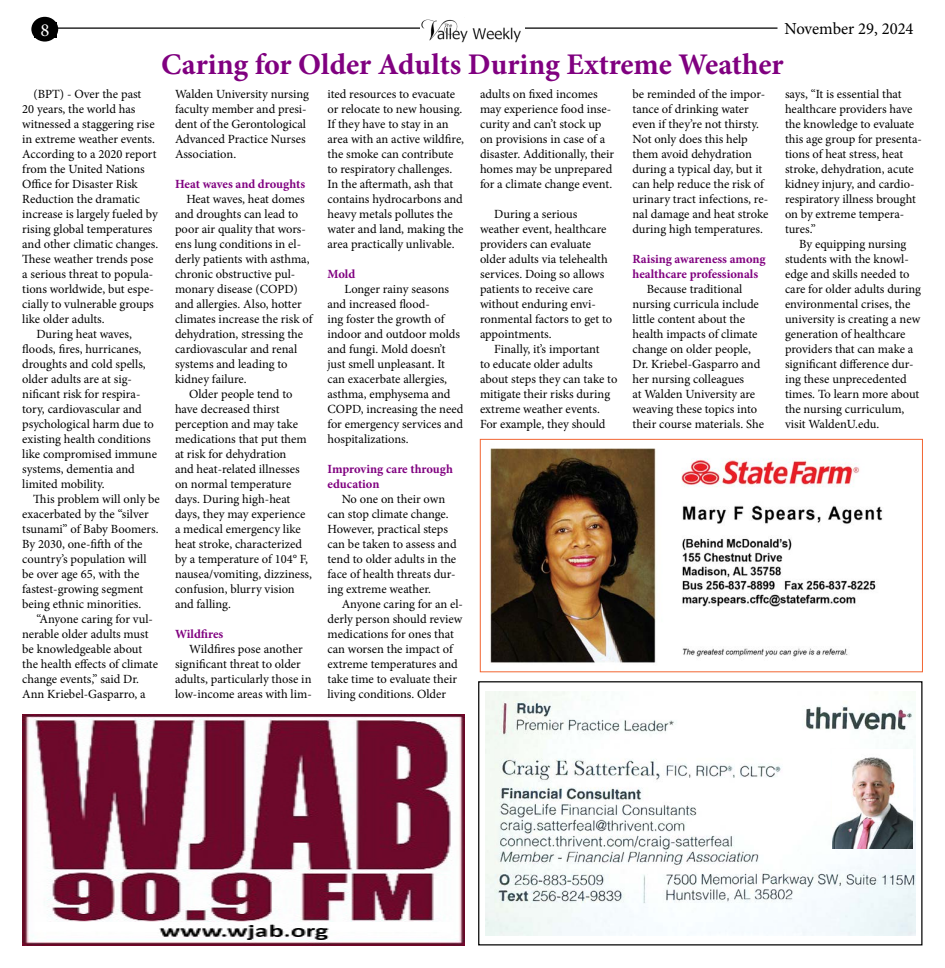
<style>
.page{position:relative;width:945px;height:968px;background:#fff}
.page>*{position:absolute;margin:0;border:0;box-sizing:border-box;transform-origin:0 0}
.t1{font:700 30px "Minion Pro";color:#800080}
.t2{font:18.38px "Minion Pro";color:#fff}
.t3{font:16.88px "Minion Pro";color:#000}
.t4{font:12.5px/15px "Minion Pro";color:#000}
.t5{font:700 12.5px/15px "Minion Pro";letter-spacing:-.005em;color:#800080}
</style>
<div class="page">
<svg style="left:31px;top:17px;width:27px;height:25px"></svg>
<div style="left:34px;top:22px;width:22px;height:16px;background:#000"></div>
<hr style="left:54px;top:27px;width:724px;height:2px;background:#000">
<img style="left:420px;top:19px;width:104px;height:24px">
<img style="left:490px;top:448px;width:393px;height:215px">
<div style="left:480px;top:439px;width:443px;height:233px;border:1px solid #f26531"></div>
<img style="left:22px;top:714px;width:443px;height:231px">
<img style="left:485px;top:691px;width:431px;height:244px">
<div style="left:478px;top:681px;width:445px;height:264px;border:1px solid #000"></div>
<img style="left:833px;top:750px;width:79px;height:98px">
<h2 class="t2" style="left:40px;top:17px;width:11px">8</h2>
<h3 class="t3" style="left:785px;top:17px;width:131px">November 29, 2024</h3>
<h1 class="t1" style="left:161px;top:44px;width:624px">Caring for Older Adults During Extreme Weather</h1>
<p class="t4" style="left:34px;top:86px;width:109px">(BPT) - Over the past</p>
<p class="t4" style="left:22px;top:101px;width:115px">20 years, the world has</p>
<p class="t4" style="left:22px;top:116px;width:134px">witnessed a staggering rise</p>
<p class="t4" style="left:22px;top:131px;width:134px">in extreme weather events.</p>
<p class="t4" style="left:22px;top:146px;width:136px">According to a 2020 report</p>
<p class="t4" style="left:22px;top:161px;width:124px">from the United Nations</p>
<p class="t4" style="left:22px;top:176px;width:117px">Office for Disaster Risk</p>
<p class="t4" style="left:22px;top:191px;width:119px">Reduction the dramatic</p>
<p class="t4" style="left:22px;top:206px;width:137px">increase is largely fueled by</p>
<p class="t4" style="left:22px;top:221px;width:132px">rising global temperatures</p>
<p class="t4" style="left:22px;top:236px;width:138px">and other climatic changes.</p>
<p class="t4" style="left:22px;top:251px;width:133px">These weather trends pose</p>
<p class="t4" style="left:22px;top:266px;width:133px">a serious threat to popula-</p>
<p class="t4" style="left:22px;top:281px;width:133px">tions worldwide, but espe-</p>
<p class="t4" style="left:22px;top:296px;width:133px">cially to vulnerable groups</p>
<p class="t4" style="left:22px;top:311px;width:84px">like older adults.</p>
<p class="t4" style="left:36px;top:326px;width:97px">During heat waves,</p>
<p class="t4" style="left:22px;top:341px;width:121px">floods, fires, hurricanes,</p>
<p class="t4" style="left:22px;top:356px;width:125px">droughts and cold spells,</p>
<p class="t4" style="left:22px;top:371px;width:111px">older adults are at sig-</p>
<p class="t4" style="left:22px;top:386px;width:120px">nificant risk for respira-</p>
<p class="t4" style="left:22px;top:401px;width:121px">tory, cardiovascular and</p>
<p class="t4" style="left:22px;top:416px;width:133px">psychological harm due to</p>
<p class="t4" style="left:22px;top:431px;width:130px">existing health conditions</p>
<p class="t4" style="left:22px;top:446px;width:136px">like compromised immune</p>
<p class="t4" style="left:22px;top:461px;width:114px">systems, dementia and</p>
<p class="t4" style="left:22px;top:476px;width:84px">limited mobility.</p>
<p class="t4" style="left:33px;top:491px;width:128px">This problem will only be</p>
<p class="t4" style="left:22px;top:506px;width:128px">exacerbated by the “silver</p>
<p class="t4" style="left:22px;top:521px;width:138px">tsunami” of Baby Boomers.</p>
<p class="t4" style="left:22px;top:536px;width:122px">By 2030, one-fifth of the</p>
<p class="t4" style="left:22px;top:551px;width:126px">country’s population will</p>
<p class="t4" style="left:22px;top:566px;width:119px">be over age 65, with the</p>
<p class="t4" style="left:22px;top:581px;width:123px">fastest-growing segment</p>
<p class="t4" style="left:22px;top:596px;width:121px">being ethnic minorities.</p>
<p class="t4" style="left:36px;top:611px;width:118px">“Anyone caring for vul-</p>
<p class="t4" style="left:22px;top:626px;width:128px">nerable older adults must</p>
<p class="t4" style="left:22px;top:641px;width:122px">be knowledgeable about</p>
<p class="t4" style="left:22px;top:656px;width:137px">the health effects of climate</p>
<p class="t4" style="left:22px;top:671px;width:118px">change events,” said Dr.</p>
<p class="t4" style="left:22px;top:686px;width:125px">Ann Kriebel-Gasparro, a</p>
<p class="t4" style="left:785px;top:86px;width:139px">says, “It is essential that healthcare providers have the knowledge to evaluate this age group for presenta&shy;tions of heat stress, heat stroke, dehydration, acute kidney injury, and cardio&shy;respiratory illness brought on by extreme tempera&shy;tures.”</p>
<p class="t4" style="left:785px;top:236px;width:138px;text-indent:14px">By equipping nursing students with the knowl&shy;edge and skills needed to care for older adults during environmental crises, the university is creating a new generation of healthcare providers that can make a significant difference dur&shy;ing these unprecedented times. To learn more about the nursing curriculum, visit WaldenU.edu.</p>
<p class="t4" style="left:175px;top:86px;width:136px">Walden University nursing faculty member and presi&shy;dent of the Gerontological<br>Advanced Practice Nurses<br>Association.</p>
<p class="t5" style="left:175px;top:176px;width:132px">Heat waves and droughts</p>
<p class="t4" style="left:186px;top:191px;width:120px">Heat waves, heat domes</p>
<p class="t4" style="left:175px;top:206px;width:125px">and droughts can lead to</p>
<p class="t4" style="left:175px;top:221px;width:133px">poor air quality that wors-</p>
<p class="t4" style="left:175px;top:236px;width:128px">ens lung conditions in el-</p>
<p class="t4" style="left:175px;top:251px;width:136px">derly patients with asthma,</p>
<p class="t4" style="left:175px;top:266px;width:122px">chronic obstructive pul-</p>
<p class="t4" style="left:175px;top:281px;width:124px">monary disease (COPD)</p>
<p class="t4" style="left:175px;top:296px;width:128px">and allergies. Also, hotter</p>
<p class="t4" style="left:175px;top:311px;width:139px">climates increase the risk of</p>
<p class="t4" style="left:175px;top:326px;width:130px">dehydration, stressing the</p>
<p class="t4" style="left:175px;top:341px;width:124px">cardiovascular and renal</p>
<p class="t4" style="left:175px;top:356px;width:114px">systems and leading to</p>
<p class="t4" style="left:175px;top:371px;width:73px">kidney failure.</p>
<p class="t4" style="left:189px;top:386px;width:105px">Older people tend to</p>
<p class="t4" style="left:175px;top:401px;width:106px">have decreased thirst</p>
<p class="t4" style="left:175px;top:416px;width:125px">perception and may take</p>
<p class="t4" style="left:175px;top:431px;width:133px">medications that put them</p>
<p class="t4" style="left:175px;top:446px;width:113px">at risk for dehydration</p>
<p class="t4" style="left:175px;top:461px;width:126px">and heat-related illnesses</p>
<p class="t4" style="left:175px;top:476px;width:118px">on normal temperature</p>
<p class="t4" style="left:175px;top:491px;width:117px">days. During high-heat</p>
<p class="t4" style="left:175px;top:506px;width:132px">days, they may experience</p>
<p class="t4" style="left:175px;top:521px;width:127px">a medical emergency like</p>
<p class="t4" style="left:175px;top:536px;width:129px">heat stroke, characterized</p>
<p class="t4" style="left:175px;top:551px;width:134px">by a temperature of 104° F,</p>
<p class="t4" style="left:175px;top:566px;width:139px">nausea/vomiting, dizziness,</p>
<p class="t4" style="left:175px;top:581px;width:121px">confusion, blurry vision</p>
<p class="t4" style="left:175px;top:596px;width:58px">and falling.</p>
<p class="t5" style="left:175px;top:626px;width:50px">Wildfires</p>
<p class="t4" style="left:175px;top:641px;width:138px;text-indent:14px">Wildfires pose another significant threat to older adults, particularly those in low-income areas with lim-</p>
<p class="t4" style="left:328px;top:86px;width:138px">ited resources to evacuate or relocate to new housing.<br>If they have to stay in an area with an active wildfire, the smoke can contribute to respiratory challenges.<br>In the aftermath, ash that contains hydrocarbons and heavy metals pollutes the water and land, making the area practically unlivable.</p>
<p class="t5" style="left:328px;top:266px;width:29px">Mold</p>
<p class="t4" style="left:328px;top:281px;width:137px;text-indent:17px">Longer rainy seasons and increased flood-<br>ing foster the growth of indoor and outdoor molds and fungi. Mold doesn’t just smell unpleasant. It can exacerbate allergies, asthma, emphysema and<br>COPD, increasing the need for emergency services and hospitalizations.</p>
<p class="t5" style="left:328px;top:461px;width:127px">Improving care through education</p>
<p class="t4" style="left:328px;top:491px;width:131px;text-indent:14px">No one on their own can stop climate change.<br>However, practical steps can be taken to assess and tend to older adults in the face of health threats dur&shy;ing extreme weather.</p>
<p class="t4" style="left:328px;top:596px;width:137px;text-indent:14px">Anyone caring for an el&shy;derly person should review medications for ones that can worsen the impact of extreme temperatures and take time to evaluate their living conditions. Older</p>
<p class="t4" style="left:480px;top:86px;width:136px">adults on fixed incomes may experience food inse&shy;curity and can’t stock up on provisions in case of a disaster. Additionally, their homes may be unprepared for a climate change event.</p>
<p class="t4" style="left:480px;top:206px;width:134px;text-indent:14px">During a serious weather event, healthcare providers can evaluate older adults via telehealth services. Doing so allows patients to receive care without enduring envi&shy;ronmental factors to get to appointments.</p>
<p class="t4" style="left:480px;top:341px;width:139px;text-indent:14px">Finally, it’s important<br>to educate older adults about steps they can take to mitigate their risks during extreme weather events.<br>For example, they should</p>
<p class="t4" style="left:633px;top:86px;width:137px">be reminded of the impor&shy;tance of drinking water even if they’re not thirsty.<br>Not only does this help them avoid dehydration during a typical day, but it can help reduce the risk of urinary tract infections, re&shy;nal damage and heat stroke during high temperatures.</p>
<p class="t5" style="left:633px;top:251px;width:135px">Raising awareness among healthcare professionals</p>
<p class="t4" style="left:633px;top:281px;width:133px;text-indent:14px">Because traditional nursing curricula include little content about the health impacts of climate change on older people,<br>Dr. Kriebel-Gasparro and her nursing colleagues<br>at Walden University are weaving these topics into their course materials. She</p>
</div>
